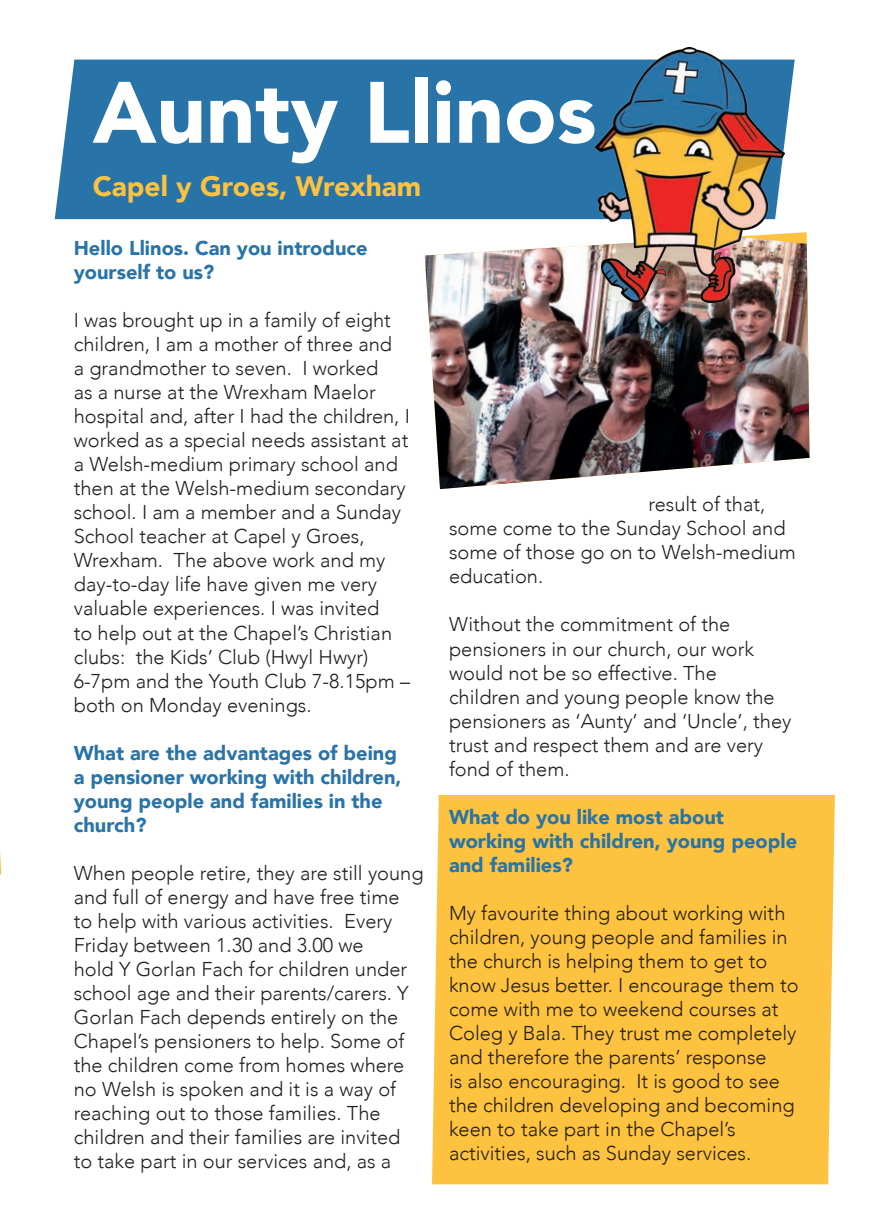
<style>
.page{position:relative;width:874px;height:1225px;background:#fff}
.page>*{position:absolute;margin:0;border:0;box-sizing:border-box;transform-origin:0 0}
.t1{font:900 86px "Avenir";color:#fff}
.t2{font:900 28px "Avenir";color:#fcc240}
.t3{font:300 20px/24px "Avenir";color:#231f20}
.t4{font:900 20px/24px "Avenir";color:#2874a8}
</style>
<div class="page">
<svg style="left:0;top:851px;width:1px;height:23px"></svg>
<div style="left:55px;top:60px;width:739px;height:159px;background:#2874a8"></div>
<img style="left:424px;top:236px;width:385px;height:253px">
<div style="left:432px;top:795px;width:402px;height:389px;background:#fcc240"></div>
<img style="left:595px;top:47px;width:188px;height:255px">
<p class="t1" style="left:93px;top:39px;width:505px">Aunty Llinos</p>
<p class="t2" style="left:93px;top:162px;width:330px">Capel y Groes, Wrexham</p>
<p class="t4" style="left:74px;top:236px;width:295px">Hello Llinos. Can you introduce yourself to us?</p>
<p class="t3" style="left:74px;top:308px;width:337px">I was brought up in a family of eight children, I am a mother of three and<br>a grandmother to seven. I worked<br>as a nurse at the Wrexham Maelor hospital and, after I had the children, I worked as a special needs assistant at a Welsh-medium primary school and then at the Welsh-medium secondary school. I am a member and a Sunday School teacher at Capel y Groes, Wrexham. The above work and my day-to-day life have given me very valuable experiences. I was invited<br>to help out at the Chapel’s Christian clubs: the Kids’ Club (Hwyl Hwyr)<br>6-7pm and the Youth Club 7-8.15pm – both on Monday evenings.</p>
<p class="t4" style="left:74px;top:740px;width:329px">What are the advantages of being a pensioner working with children, young people and families in the church?</p>
<p class="t3" style="left:74px;top:860px;width:351px">When people retire, they are still young and full of energy and have free time<br>to help with various activities. Every Friday between 1.30 and 3.00 we<br>hold Y Gorlan Fach for children under school age and their parents/carers. Y Gorlan Fach depends entirely on the Chapel’s pensioners to help. Some of the children come from homes where no Welsh is spoken and it is a way of reaching out to those families. The children and their families are invited to take part in our services and, as a</p>
<p class="t3" style="left:449px;top:492px;width:348px;text-indent:199px">result of that, some come to the Sunday School and some of those go on to Welsh-medium education.</p>
<p class="t3" style="left:449px;top:612px;width:344px">Without the commitment of the pensioners in our church, our work would not be so effective. The children and young people know the pensioners as ‘Aunty’ and ‘Uncle’, they trust and respect them and are very fond of them.</p>
<p class="t4" style="left:449px;top:804px;width:349px">What do you like most about working with children, young people and families?</p>
<p class="t3" style="left:449px;top:900px;width:351px">My favourite thing about working with children, young people and families in the church is helping them to get to know Jesus better. I encourage them to come with me to weekend courses at Coleg y Bala. They trust me completely and therefore the parents’ response<br>is also encouraging. It is good to see the children developing and becoming keen to take part in the Chapel’s activities, such as Sunday services.</p>
</div>
